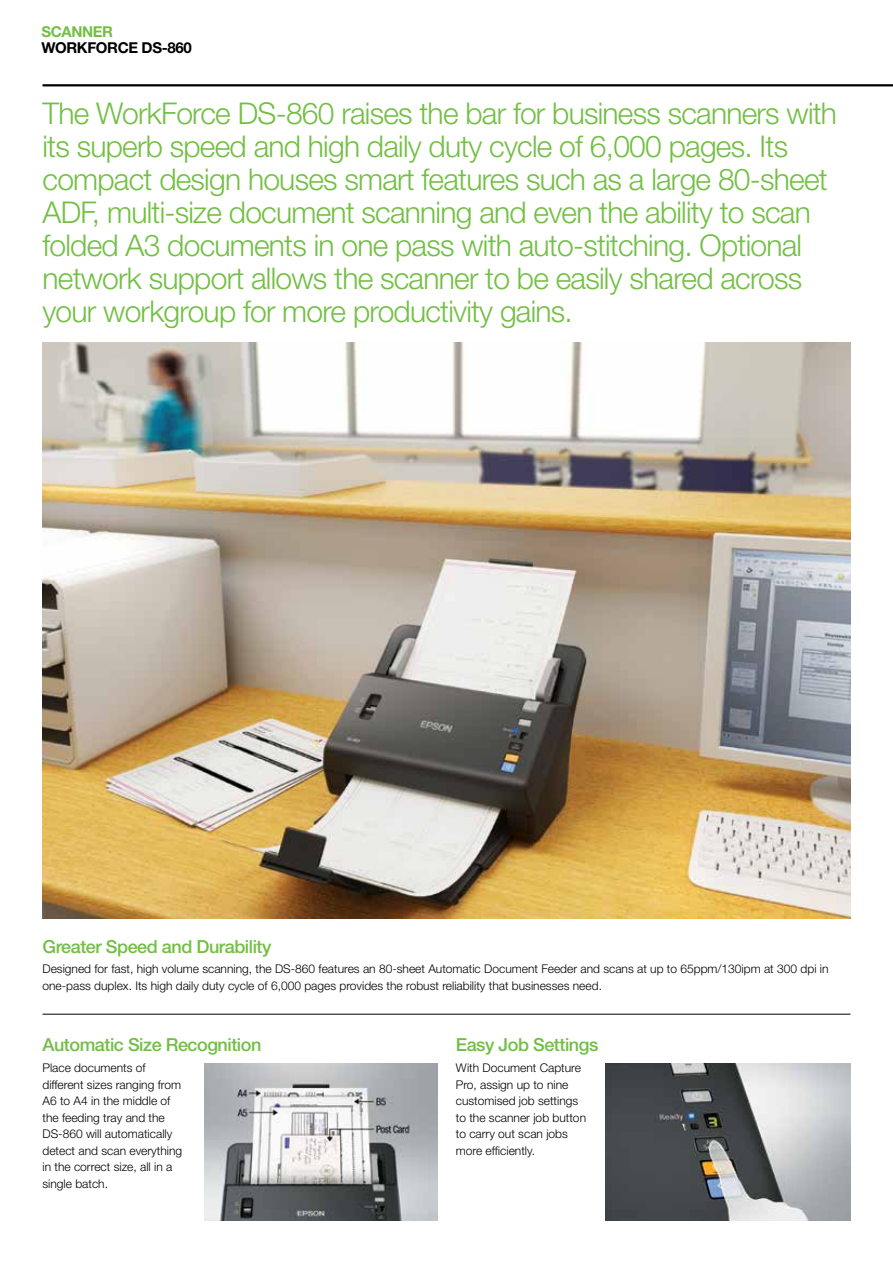
<style>
.page{position:relative;width:893px;height:1263px;background:#fff}
.page>*{position:absolute;margin:0;border:0;box-sizing:border-box;transform-origin:0 0}
.t1{font:300 30px/33px "Helvetica Neue";letter-spacing:-.025em;color:#72bf44}
.t2{font:500 18px "Helvetica Neue";letter-spacing:-.025em;color:#72bf44}
.t3{font:700 15px "Helvetica Neue";letter-spacing:-.025em;color:#000}
.t4{font:700 15px "Helvetica Neue";letter-spacing:-.025em;color:#72bf44}
.t5{font:300 12px/16.5px "Helvetica Neue";color:#000}
</style>
<div class="page">
<hr style="left:43px;top:84px;width:850px;height:2px;background:#000">
<img style="left:43px;top:342px;width:807px;height:576px">
<hr style="left:43px;top:1014px;width:807px;height:1px;background:#000">
<img style="left:204px;top:1064px;width:233px;height:156px">
<img style="left:605px;top:1064px;width:245px;height:156px">
<p class="t4" style="left:41px;top:22px;width:73px">SCANNER</p>
<p class="t3" style="left:41px;top:38px;width:152px">WORKFORCE DS-860</p>
<p class="t1" style="left:43px;top:96px;width:796px">The WorkForce DS-860 raises the bar for business scanners with its superb speed and high daily duty cycle of 6,000 pages. Its compact design houses smart features such as a large 80-sheet ADF, multi-size document scanning and even the ability to scan folded A3 documents in one pass with auto-stitching. Optional network support allows the scanner to be easily shared across your workgroup for more productivity gains.</p>
<h2 class="t2" style="left:43px;top:935px;width:230px">Greater Speed and Durability</h2>
<p class="t5" style="left:43px;top:960px;width:787px">Designed for fast, high volume scanning, the DS-860 features an 80-sheet Automatic Document Feeder and scans at up to 65ppm/130ipm at 300 dpi in one-pass duplex. Its high daily duty cycle of 6,000 pages provides the robust reliability that businesses need.</p>
<h2 class="t2" style="left:43px;top:1034px;width:220px">Automatic Size Recognition</h2>
<p class="t5" style="left:43px;top:1059px;width:141px">Place documents of different sizes ranging from<br>A6 to A4 in the middle of the feeding tray and the<br>DS-860 will automatically detect and scan everything in the correct size, all in a single batch.</p>
<h2 class="t2" style="left:456px;top:1034px;width:144px">Easy Job Settings</h2>
<p class="t5" style="left:456px;top:1059px;width:132px">With Document Capture<br>Pro, assign up to nine customised job settings to the scanner job button to carry out scan jobs more efficiently.</p>
</div>
